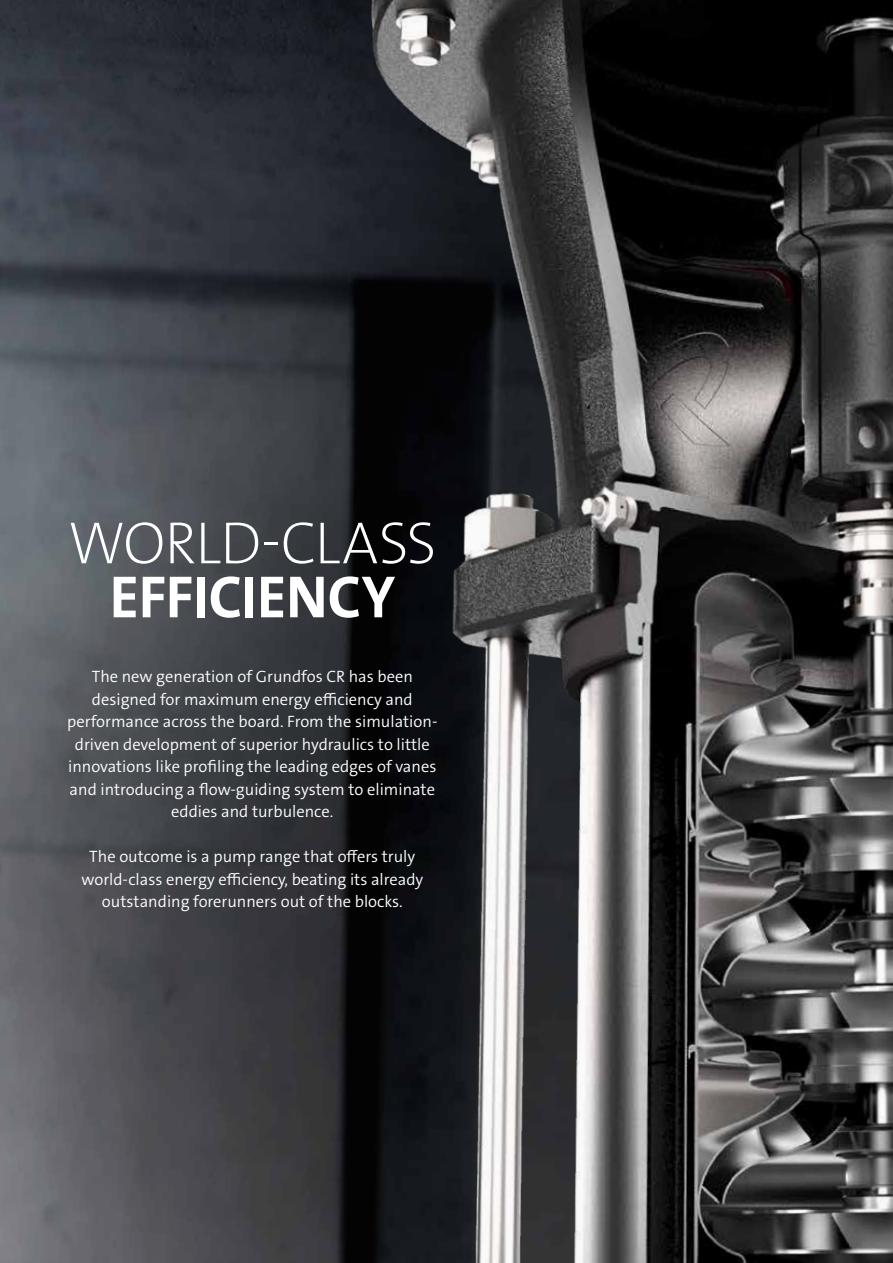
<style>
.page{position:relative;width:893px;height:1263px;background:#fff}
.page>*{position:absolute;margin:0;border:0;box-sizing:border-box;transform-origin:0 0}
.t1{font:60px "Grundfos The Sans V2 OT 2 XL";letter-spacing:-.02em;color:#fff}
.t2{font:60px "Grundfos The Sans V2 OT 7 B";letter-spacing:-.01em;color:#fff}
.t3{font:16.5px/22.5px "Grundfos The Sans V2 OT 4 SL";color:#fff;text-align:center}
</style>
<div class="page">
<img style="left:0;top:0;width:332px;height:1263px">
<img style="left:332px;top:0;width:561px;height:1263px">
<h1 class="t1" style="left:68px;top:504px;width:370px">WORLD-CLASS</h1>
<h1 class="t2" style="left:109px;top:558px;width:287px">EFFICIENCY</h1>
<p class="t3" style="left:67px;top:665px;width:372px">The new generation of Grundfos CR has been designed for maximum energy efficiency and performance across the board. From the simulation&shy;driven development of superior hydraulics to little innovations like profiling the leading edges of vanes and introducing a flow-guiding system to eliminate eddies and turbulence.</p>
<p class="t3" style="left:81px;top:846px;width:343px">The outcome is a pump range that offers truly world-class energy efficiency, beating its already outstanding forerunners out of the blocks.</p>
</div>
